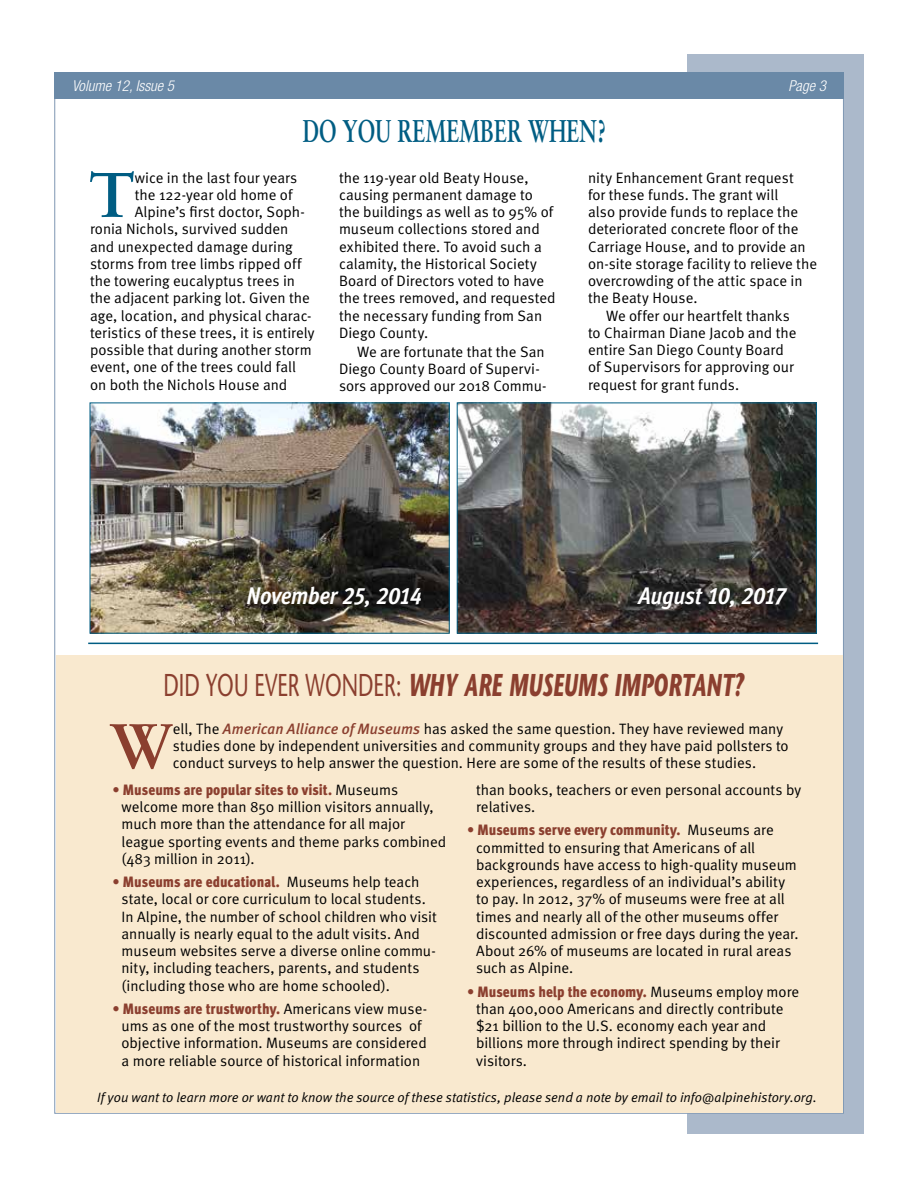
<style>
.page{position:relative;width:918px;height:1188px;background:#fff}
.page>*{position:absolute;margin:0;border:0;box-sizing:border-box;transform-origin:0 0}
.t1{font:700 63.15px "Sabon";color:#8b3f2f}
.t2{font:700 63.15px "Sabon";color:#005d83}
.t3{font:italic 700 31.5px "Stone Sans";color:#8b3f2f;scale:.67 1}
.t4{font:700 31.5px "Sabon";color:#005d83;scale:.67 1}
.t5{font:italic 24px "Meta Cond Bold Lf";letter-spacing:-.015em;color:#fff}
.t6{font:15px/17.2px "Meta Normal";color:#000}
.t7{font:900 15px "Meta Cond";color:#8b3f2f}
.t8{font:italic 300 condensed 15px "Helvetica Neue";color:#fff}
.t9{font:italic 13.5px "Meta Normal";letter-spacing:.005em;color:#000}
.s1{font-weight:400;font-style:normal}
.s2{font-family:"Meta";font-weight:500;font-style:italic;color:#8b3f2f}
.s3{font-family:"Meta Normal";font-weight:400;color:#000}
</style>
<div class="page">
<div style="left:688px;top:54px;width:176px;height:1080px;background:#abb9cb"></div>
<div style="left:54px;top:73px;width:790px;height:1041px;background:#fff;border:1px solid #7f97b3"></div>
<div style="left:54px;top:72px;width:789px;height:27px;background:#6a89a7"></div>
<div style="left:56px;top:655px;width:786px;height:457px;background:#f9e9cf"></div>
<img style="left:459px;top:405px;width:356px;height:227px">
<div style="left:457px;top:403px;width:360px;height:231px;border:1px solid #005d83"></div>
<img style="left:92px;top:405px;width:356px;height:227px">
<div style="left:90px;top:403px;width:360px;height:231px;border:1px solid #005d83"></div>
<hr style="left:88px;top:643px;width:730px;height:1px;background:#005d83">
<p class="t8" style="left:72px;top:77px;width:104px">Volume 12, Issue 5</p>
<p class="t8" style="left:788px;top:77px;width:39px">Page 3</p>
<h2 class="t4" style="left:303px;top:112px;width:454px">DO YOU REMEMBER WHEN?</h2>
<h1 class="t2" style="left:89px;top:156px;width:45px">T</h1>
<p class="t6" style="left:135px;top:169px;width:164px">wice in the last four years</p>
<p class="t6" style="left:135px;top:186px;width:159px">the 122-year old home of</p>
<p class="t6" style="left:135px;top:203px;width:172px">Alpine’s first doctor, Soph-</p>
<p class="t6" style="left:90px;top:220px;width:200px">ronia Nichols, survived sudden</p>
<p class="t6" style="left:90px;top:238px;width:204px">and unexpected damage during</p>
<p class="t6" style="left:90px;top:255px;width:213px">storms from tree limbs ripped off</p>
<p class="t6" style="left:90px;top:272px;width:207px">the towering eucalyptus trees in</p>
<p class="t6" style="left:90px;top:289px;width:221px">the adjacent parking lot. Given the</p>
<p class="t6" style="left:90px;top:307px;width:223px">age, location, and physical charac-</p>
<p class="t6" style="left:90px;top:324px;width:226px">teristics of these trees, it is entirely</p>
<p class="t6" style="left:90px;top:341px;width:223px">possible that during another storm</p>
<p class="t6" style="left:90px;top:358px;width:207px">event, one of the trees could fall</p>
<p class="t6" style="left:90px;top:376px;width:199px">on both the Nichols House and</p>
<p class="t6" style="left:339px;top:169px;width:218px">the 119-year old Beaty House, causing permanent damage to the buildings as well as to 95% of museum collections stored and exhibited there. To avoid such a calamity, the Historical Society<br>Board of Directors voted to have the trees removed, and requested the necessary funding from San<br>Diego County.</p>
<p class="t6" style="left:339px;top:343px;width:209px;text-indent:18px">We are fortunate that the San<br>Diego County Board of Supervi&shy;sors approved our 2018 Commu-</p>
<p class="t6" style="left:588px;top:169px;width:207px">nity Enhancement Grant request</p>
<p class="t6" style="left:588px;top:186px;width:192px">for these funds. The grant will</p>
<p class="t6" style="left:588px;top:203px;width:212px">also provide funds to replace the</p>
<p class="t6" style="left:588px;top:220px;width:212px">deteriorated concrete floor of the</p>
<p class="t6" style="left:588px;top:238px;width:219px">Carriage House, and to provide an</p>
<p class="t6" style="left:588px;top:255px;width:231px">on-site storage facility to relieve the</p>
<p class="t6" style="left:588px;top:272px;width:216px">overcrowding of the attic space in</p>
<p class="t6" style="left:588px;top:289px;width:111px">the Beaty House.</p>
<p class="t6" style="left:606px;top:307px;width:186px">We offer our heartfelt thanks</p>
<p class="t6" style="left:588px;top:324px;width:210px">to Chairman Diane Jacob and the</p>
<p class="t6" style="left:588px;top:341px;width:197px">entire San Diego County Board</p>
<p class="t6" style="left:588px;top:358px;width:207px">of Supervisors for approving our</p>
<p class="t6" style="left:588px;top:376px;width:153px">request for grant funds.</p>
<h3 class="t5" style="left:247px;top:581px;width:177px">November 25, 2014</h3>
<h3 class="t5" style="left:638px;top:581px;width:149px">August 10, 2017</h3>
<h2 class="t3" style="left:164px;top:666px;width:867px"><span class="s1">DID YOU EVER WONDER:</span> WHY ARE MUSEUMS IMPORTANT?</h2>
<h1 class="t1" style="left:110px;top:707px;width:65px">W</h1>
<p class="t6" style="left:173px;top:720px;width:617px">ell, The <span class="s2">American Alliance of Museums</span> has asked the same question. They have reviewed many studies done by independent universities and community groups and they have paid pollsters to conduct surveys to help answer the question. Here are some of the results of these studies.</p>
<p class="t7" style="left:112px;top:781px;width:287px">• Museums are popular sites to visit. <span class="s3">Museums</span></p>
<p class="t6" style="left:122px;top:798px;width:326px">welcome more than 850 million visitors annually, much more than the attendance for all major league sporting events and theme parks combined (483 million in 2011).</p>
<p class="t7" style="left:112px;top:873px;width:309px">• Museums are educational. <span class="s3">Museums help teach</span></p>
<p class="t6" style="left:122px;top:890px;width:317px">state, local or core curriculum to local students.<br>In Alpine, the number of school children who visit annually is nearly equal to the adult visits. And museum websites serve a diverse online commu&shy;nity, including teachers, parents, and students (including those who are home schooled).</p>
<p class="t7" style="left:112px;top:1000px;width:316px">• Museums are trustworthy. <span class="s3">Americans view muse-</span></p>
<p class="t6" style="left:122px;top:1017px;width:307px">ums as one of the most trustworthy sources of objective information. Museums are considered a more reliable source of historical information</p>
<p class="t6" style="left:476px;top:781px;width:327px">than books, teachers or even personal accounts by relatives.</p>
<p class="t7" style="left:467px;top:821px;width:308px">• Museums serve every community. <span class="s3">Museums are</span></p>
<p class="t6" style="left:476px;top:839px;width:324px">committed to ensuring that Americans of all backgrounds have access to high-quality museum experiences, regardless of an individual’s ability to pay. In 2012, 37% of museums were free at all times and nearly all of the other museums offer discounted admission or free days during the year.<br>About 26% of museums are located in rural areas such as Alpine.</p>
<p class="t7" style="left:467px;top:982px;width:334px">• Museums help the economy. <span class="s3">Museums employ more</span></p>
<p class="t6" style="left:476px;top:1000px;width:309px">than 400,000 Americans and directly contribute $21 billion to the U.S. economy each year and billions more through indirect spending by their visitors.</p>
<p class="t9" style="left:97px;top:1090px;width:721px">If you want to learn more or want to know the source of these statistics, please send a note by email to info@alpinehistory.org.</p>
</div>
